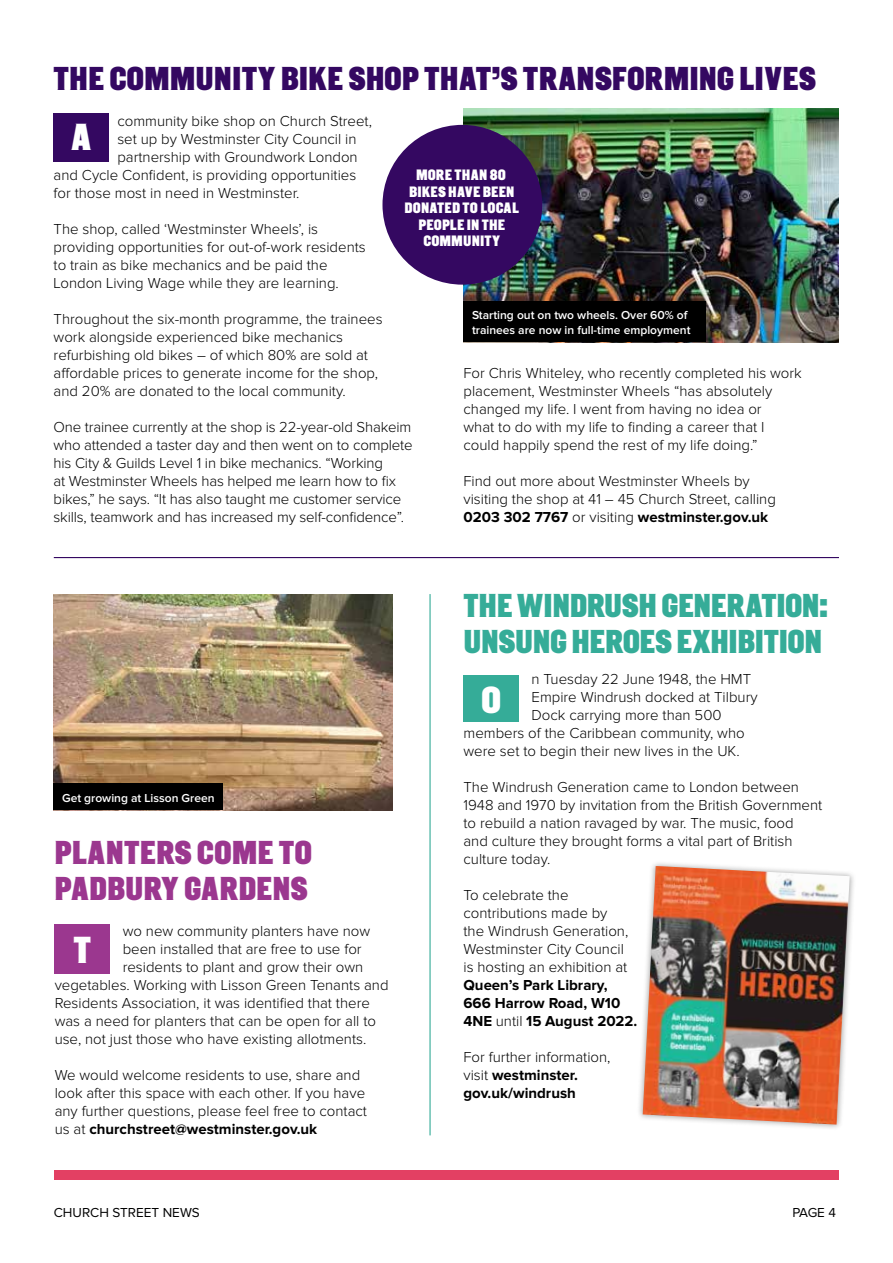
<style>
.page{position:relative;width:893px;height:1263px;background:#fff}
.page>*{position:absolute;margin:0;border:0;box-sizing:border-box;transform-origin:0 0}
.t1{font:900 37.5px "CPH Tram";color:#fff}
.t2{font:900 33px/36px "CPH Tram";letter-spacing:-.015em;color:#35ac98}
.t3{font:900 33px "CPH Tram";color:#340861}
.t4{font:900 33px/36px "CPH Tram";color:#9b378f}
.t5{font:300 15px/18px "Proxima Nova";color:#000}
.t6{font:900 15px/16.5px "CPH Tram";letter-spacing:.01em;color:#fff;text-align:center}
.t7{font:700 15px/18px "Proxima Nova";color:#000}
.t8{font:13.5px "Proxima Nova";color:#000}
.t9{font:600 12px/14.4px "Proxima Nova";color:#fff}
.s1{font-weight:700}
.s2{font-weight:300}
</style>
<div class="page">
<div style="left:54px;top:114px;width:55px;height:48px;background:#340861"></div>
<hr style="left:54px;top:557px;width:785px;height:1px;background:#340861">
<img style="left:463px;top:108px;width:375px;height:234px">
<div style="left:382px;top:125px;width:160px;height:160px;background:#340861;border-radius:50%"></div>
<div style="left:55px;top:924px;width:55px;height:49px;background:#9b378f"></div>
<img style="left:54px;top:594px;width:339px;height:216px">
<div style="left:463px;top:675px;width:56px;height:47px;background:#35ac98"></div>
<div style="left:636px;top:860px;width:220px;height:270px;background:#000;opacity:.35"></div>
<img style="left:643px;top:866px;width:207px;height:258px">
<div style="left:54px;top:784px;width:169px;height:26px;background:#000"></div>
<div style="left:463px;top:301px;width:243px;height:41px;background:#000"></div>
<div style="left:54px;top:1170px;width:785px;height:10px;background:#e34063"></div>
<hr style="left:429px;top:594px;width:2px;height:541px;background:#35ac98">
<h2 class="t3" style="left:54px;top:57px;width:764px">THE COMMUNITY BIKE SHOP THAT’S TRANSFORMING LIVES</h2>
<h1 class="t1" style="left:71px;top:112px;width:22px">A</h1>
<p class="t5" style="left:117px;top:113px;width:256px">community bike shop on Church Street,</p>
<p class="t5" style="left:117px;top:131px;width:241px">set up by Westminster City Council in</p>
<p class="t5" style="left:117px;top:149px;width:242px">partnership with Groundwork London</p>
<p class="t5" style="left:54px;top:167px;width:304px">and Cycle Confident, is providing opportunities</p>
<p class="t5" style="left:54px;top:185px;width:247px">for those most in need in Westminster.</p>
<p class="t5" style="left:54px;top:221px;width:314px">The shop, called ‘Westminster Wheels’, is providing opportunities for out-of-work residents to train as bike mechanics and be paid the London Living Wage while they are learning.</p>
<p class="t5" style="left:54px;top:311px;width:330px">Throughout the six-month programme, the trainees work alongside experienced bike mechanics refurbishing old bikes – of which 80% are sold at affordable prices to generate income for the shop, and 20% are donated to the local community.</p>
<p class="t5" style="left:54px;top:419px;width:361px">One trainee currently at the shop is 22-year-old Shakeim who attended a taster day and then went on to complete his City &amp; Guilds Level 1 in bike mechanics. “Working<br>at Westminster Wheels has helped me learn how to fix bikes,” he says. “It has also taught me customer service skills, teamwork and has increased my self-confidence”.</p>
<p class="t6" style="left:405px;top:166px;width:116px">MORE THAN 80<br>BIKES HAVE BEEN<br>DONATED TO LOCAL<br>PEOPLE IN THE<br>COMMUNITY</p>
<p class="t9" style="left:472px;top:308px;width:220px">Starting out on two wheels. Over 60% of trainees are now in full-time employment</p>
<p class="t5" style="left:463px;top:365px;width:340px">For Chris Whiteley, who recently completed his work placement, Westminster Wheels “has absolutely changed my life. I went from having no idea or<br>what to do with my life to finding a career that I could happily spend the rest of my life doing.”</p>
<p class="t5" style="left:463px;top:473px;width:314px">Find out more about Westminster Wheels by visiting the shop at 41 – 45 Church Street, calling<br><span class="s1">0203 302 7767</span> or visiting <span class="s1">westminster.gov.uk</span></p>
<p class="t9" style="left:62px;top:791px;width:154px">Get growing at Lisson Green</p>
<h2 class="t4" style="left:55px;top:833px;width:259px">PLANTERS COME TO<br>PADBURY GARDENS</h2>
<p class="t5" style="left:123px;top:923px;width:249px">wo new community planters have now</p>
<p class="t5" style="left:123px;top:941px;width:240px">been installed that are free to use for</p>
<p class="t5" style="left:123px;top:959px;width:242px">residents to plant and grow their own</p>
<p class="t5" style="left:55px;top:977px;width:335px">vegetables. Working with Lisson Green Tenants and</p>
<p class="t5" style="left:55px;top:995px;width:317px">Residents Association, it was identified that there</p>
<p class="t5" style="left:55px;top:1013px;width:323px">was a need for planters that can be open for all to</p>
<p class="t5" style="left:55px;top:1031px;width:313px">use, not just those who have existing allotments.</p>
<p class="t5" style="left:55px;top:1067px;width:314px">We would welcome residents to use, share and look after this space with each other. If you have any further questions, please feel free to contact us at <span class="s1">churchstreet@westminster.gov.uk</span></p>
<h1 class="t1" style="left:73px;top:926px;width:19px">T</h1>
<h2 class="t2" style="left:463px;top:586px;width:366px">THE WINDRUSH GENERATION:<br>UNSUNG HEROES EXHIBITION</h2>
<p class="t5" style="left:531px;top:671px;width:221px">n Tuesday 22 June 1948, the HMT</p>
<p class="t5" style="left:531px;top:689px;width:228px">Empire Windrush docked at Tilbury</p>
<p class="t5" style="left:531px;top:707px;width:192px">Dock carrying more than 500</p>
<p class="t5" style="left:463px;top:725px;width:283px">members of the Caribbean community, who</p>
<p class="t5" style="left:463px;top:743px;width:278px">were set to begin their new lives in the UK.</p>
<p class="t5" style="left:463px;top:779px;width:360px">The Windrush Generation came to London between 1948 and 1970 by invitation from the British Government to rebuild a nation ravaged by war. The music, food<br>and culture they brought forms a vital part of British culture today.</p>
<p class="t5" style="left:463px;top:887px;width:166px">To celebrate the contributions made by the Windrush Generation,<br>Westminster City Council is hosting an exhibition at</p>
<p class="t7" style="left:463px;top:977px;width:175px">Queen’s Park Library,<br>666 Harrow Road, W10<br>4NE <span class="s2">until</span> 15 August 2022.</p>
<p class="t5" style="left:463px;top:1049px;width:149px">For further information, visit <span class="s1">westminster. gov.uk/windrush</span></p>
<h1 class="t1" style="left:481px;top:675px;width:22px">O</h1>
<p class="t8" style="left:54px;top:1206px;width:148px">CHURCH STREET NEWS</p>
<p class="t8" style="left:792px;top:1206px;width:45px">PAGE 4</p>
</div>
